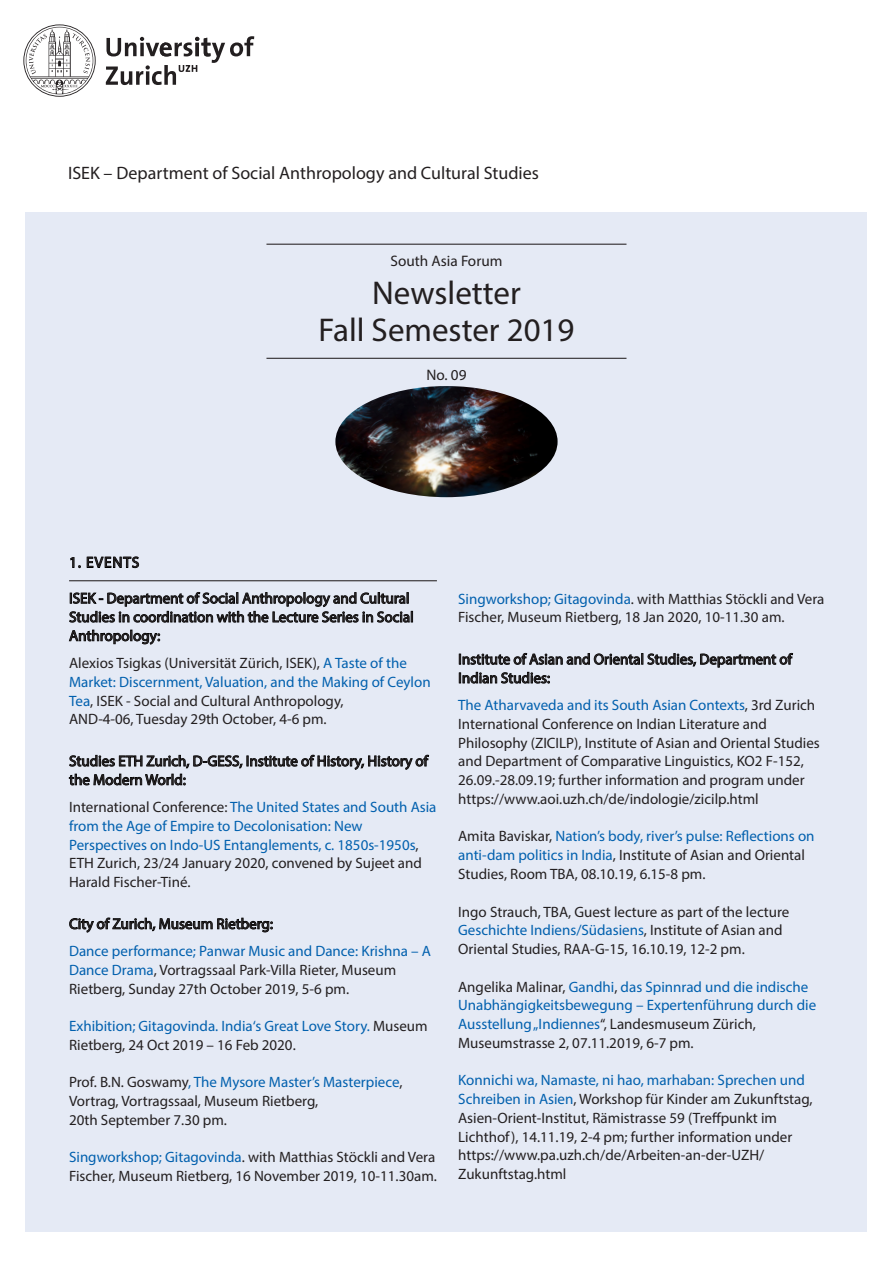
<style>
.page{position:relative;width:893px;height:1263px;background:#fff}
.page>*{position:absolute;margin:0;border:0;box-sizing:border-box;transform-origin:0 0}
.Haupttitel__newslett{font:33px "Myriad Pro";color:#231f20}
.t1{font:18px "Myriad Pro";color:#231f20}
.Titel1_Linie_oben{font:15.3px "Myriad Pro";color:#231f20}
.Titel2_event_Linie_u{font:15.3px "Myriad Pro";letter-spacing:.06em;color:#231f20}
.Fliesstext_ISEK{font:15px/18.8px "Myriad Pro";color:#231f20}
.Fliesstext_ISEK-2{font:15px/18.8px "Myriad Pro";color:#0160ae}
.Titel3_department{font:15px/18.8px "Myriad Pro";color:#231f20}
.s1{color:#0160ae}
.s2{color:#231f20}
</style>
<div class="page">
<div style="left:26px;top:213px;width:841px;height:1019px;background:#e5eaf5"></div>
<img style="left:335px;top:386px;width:223px;height:111px">
<hr style="left:266px;top:244px;width:360px;height:1px;background:#231f20">
<hr style="left:266px;top:358px;width:360px;height:1px;background:#231f20">
<hr style="left:69px;top:580px;width:368px;height:1px;background:#231f20">
<svg style="left:70px;top:557px;width:11px;height:11px"></svg>
<svg style="left:87px;top:557px;width:52px;height:12px"></svg>
<svg style="left:69px;top:592px;width:344px;height:53px"></svg>
<svg style="left:69px;top:755px;width:360px;height:31px"></svg>
<svg style="left:69px;top:917px;width:204px;height:15px"></svg>
<svg style="left:459px;top:653px;width:334px;height:31px"></svg>
<svg style="left:23px;top:24px;width:231px;height:73px"></svg>
<p class="t1" style="left:68px;top:162px;width:472px">ISEK – Department of Social Anthropology and Cultural Studies</p>
<p class="Titel1_Linie_oben" style="left:391px;top:252px;width:113px">South Asia Forum</p>
<p class="Haupttitel__newslett" style="left:372px;top:272px;width:150px">Newsletter</p>
<p class="Haupttitel__newslett" style="left:318px;top:310px;width:257px">Fall Semester 2019</p>
<p class="Titel1_Linie_oben" style="left:426px;top:366px;width:42px">No. 09</p>
<p class="Titel2_event_Linie_u" style="left:69px;top:553px;width:72px">1. EVENTS</p>
<p class="Titel3_department" style="left:69px;top:589px;width:346px">ISEK - Department of Social Anthropology and Cultural<br>Studies in coordination with the Lecture Series in Social<br>Anthropology:</p>
<p class="Fliesstext_ISEK" style="left:69px;top:653px;width:363px">Alexios Tsigkas (Universität Zürich, ISEK), <span class="s1">A Taste of the Market: Discernment, Valuation, and the Making of Ceylon Tea</span>, ISEK - Social and Cultural Anthropology,<br>AND-4-06, Tuesday 29th October, 4-6 pm.</p>
<p class="Titel3_department" style="left:69px;top:751px;width:360px">Studies ETH Zurich, D-GESS, Institute of History, History of the Modern World:</p>
<p class="Fliesstext_ISEK-2" style="left:69px;top:797px;width:369px"><span class="s2">International Conference:</span> The United States and South Asia from the Age of Empire to Decolonisation: New Perspectives on Indo-US Entanglements, c. 1850s-1950s<span class="s2">, ETH Zurich, 23/24 January 2020, convened by Sujeet and Harald Fischer-Tiné.</span></p>
<p class="Titel3_department" style="left:69px;top:914px;width:205px">City of Zurich, Museum Rietberg:</p>
<p class="Fliesstext_ISEK" style="left:69px;top:941px;width:363px"><span class="s1">Dance performance; Panwar Music and Dance: Krishna – A<br>Dance Drama</span>, Vortragssaal Park-Villa Rieter, Museum<br>Rietberg, Sunday 27th October 2019, 5-6 pm.</p>
<p class="Fliesstext_ISEK-2" style="left:69px;top:1016px;width:360px">Exhibition; Gitagovinda. India‘s Great Love Story. <span class="s2">Museum<br>Rietberg, 24 Oct 2019 – 16 Feb 2020.</span></p>
<p class="Fliesstext_ISEK" style="left:69px;top:1073px;width:335px">Prof. B.N. Goswamy<span class="s1">, The Mysore Master’s Masterpiece</span>,<br>Vortrag, Vortragssaal, Museum Rietberg,<br>20th September 7.30 pm.</p>
<p class="Fliesstext_ISEK" style="left:69px;top:1148px;width:369px"><span class="s1">Singworkshop; Gitagovinda</span>. with Matthias Stöckli and Vera<br>Fischer, Museum Rietberg, 16 November 2019, 10-11.30am.</p>
<p class="Fliesstext_ISEK" style="left:458px;top:589px;width:368px"><span class="s1">Singworkshop; Gitagovinda</span>. with Matthias Stöckli and Vera<br>Fischer, Museum Rietberg, 18 Jan 2020, 10-11.30 am.</p>
<p class="Titel3_department" style="left:458px;top:649px;width:335px">Institute of Asian and Oriental Studies, Department of<br>Indian Studies:</p>
<p class="Fliesstext_ISEK" style="left:458px;top:695px;width:363px"><span class="s1">The Atharvaveda and its South Asian Contexts</span>, 3rd Zurich International Conference on Indian Literature and Philosophy (ZICILP), Institute of Asian and Oriental Studies and Department of Comparative Linguistics, KO2 F-152, 26.09.-28.09.19; further information and program under https://www.aoi.uzh.ch/de/indologie/zicilp.html</p>
<p class="Fliesstext_ISEK" style="left:458px;top:827px;width:358px">Amita Baviskar, <span class="s1">Nation’s body, river’s pulse: Reflections on anti-dam politics in India</span>, Institute of Asian and Oriental<br>Studies, Room TBA, 08.10.19, 6.15-8 pm.</p>
<p class="Fliesstext_ISEK" style="left:458px;top:902px;width:333px">Ingo Strauch, TBA, Guest lecture as part of the lecture<br><span class="s1">Geschichte Indiens/Südasiens</span>, Institute of Asian and<br>Oriental Studies, RAA-G-15, 16.10.19, 12-2 pm.</p>
<p class="Fliesstext_ISEK-2" style="left:458px;top:977px;width:360px"><span class="s2">Angelika Malinar,</span> Gandhi<span class="s2">,</span> das Spinnrad und die indische Unabhängigkeitsbewegung – Expertenführung durch die Ausstellung „Indiennes<span class="s2">“, Landesmuseum Zürich, Museumstrasse 2, 07.11.2019, 6-7 pm.</span></p>
<p class="Fliesstext_ISEK" style="left:458px;top:1070px;width:356px"><span class="s1">Konnichi wa, Namaste, ni hao, marhaban: Sprechen und Schreiben in Asien</span>, Workshop für Kinder am Zukunftstag, Asien-Orient-Institut, Rämistrasse 59 (Treffpunkt im Lichthof), 14.11.19, 2-4 pm; further information under https://www.pa.uzh.ch/de/Arbeiten-an-der-UZH/ Zukunftstag.html</p>
</div>
